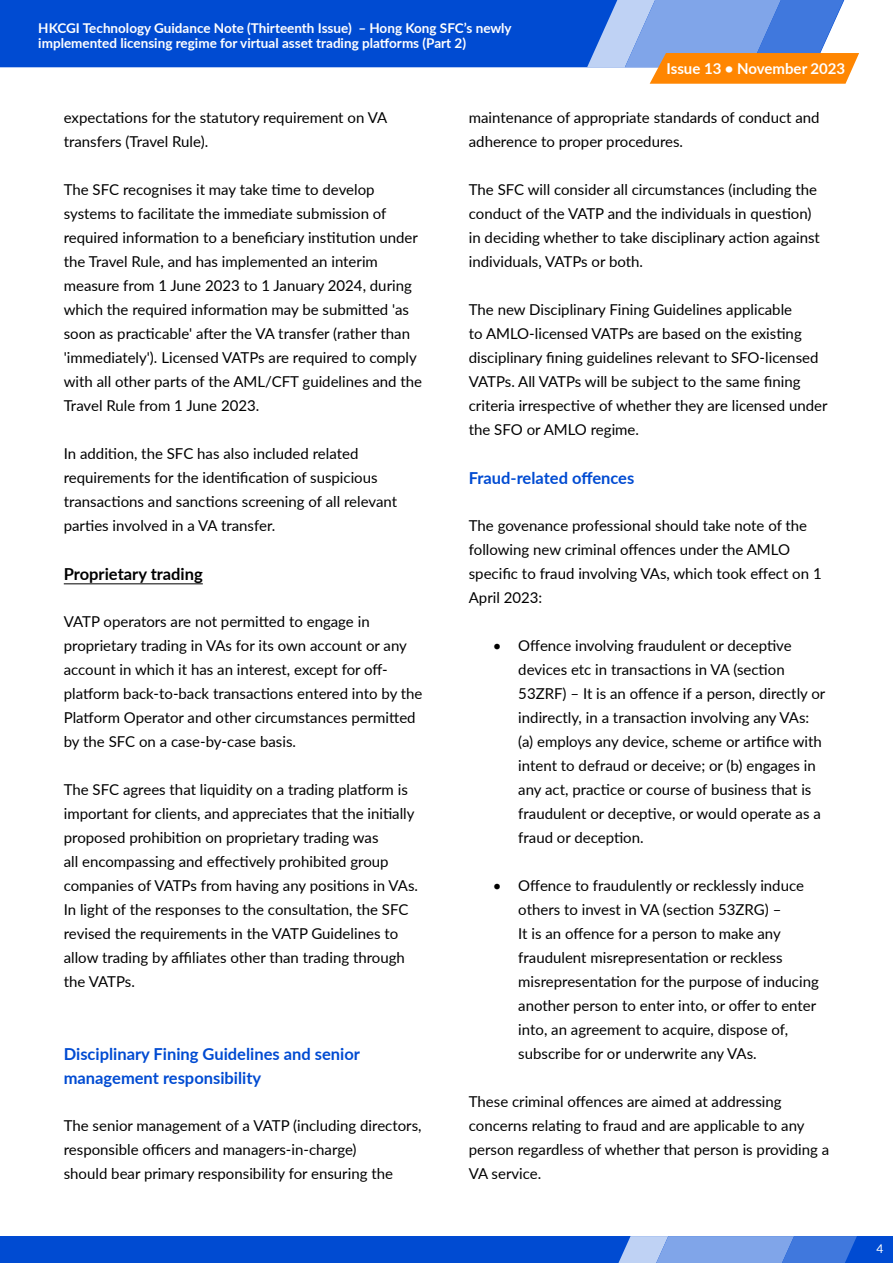
<style>
.page{position:relative;width:893px;height:1263px;background:#fff}
.page>*{position:absolute;margin:0;border:0;box-sizing:border-box;transform-origin:0 0}
.t1{font:700 16.5px/24px "Lato";color:#004bd2}
.t2{font:700 16.5px "Lato";color:#000}
.t3{font:15px/24px "Lato";color:#000}
.t4{font:700 15px "Lato";color:#fff}
.t5{font:700 13.5px/15px "Lato";color:#fff}
.t6{font:12px "Lato";color:#fff}
</style>
<div class="page">
<div style="left:0;top:1236px;width:893px;height:27px;background:#004bd2"></div>
<svg style="left:618px;top:1236px;width:239px;height:27px;background:#719be6"></svg>
<div style="left:0;top:0;width:587px;height:67px;background:#004bd2"></div>
<svg style="left:587px;top:0;width:272px;height:84px;background:#a8a1ad"></svg>
<hr style="left:64px;top:583px;width:139px;height:1px;background:#000">
<p class="t5" style="left:38px;top:20px;width:475px">HKCGI Technology Guidance Note (Thirteenth Issue) – Hong Kong SFC’s newly implemented licensing regime for virtual asset trading platforms (Part 2)</p>
<p class="t4" style="left:666px;top:58px;width:180px">Issue 13 • November 2023</p>
<p class="t3" style="left:64px;top:105px;width:325px">expectations for the statutory requirement on VA transfers (Travel Rule).</p>
<p class="t3" style="left:64px;top:177px;width:360px">The SFC recognises it may take time to develop systems to facilitate the immediate submission of required information to a beneficiary institution under the Travel Rule, and has implemented an interim measure from 1 June 2023 to 1 January 2024, during which the required information may be submitted 'as soon as practicable' after the VA transfer (rather than 'immediately'). Licensed VATPs are required to comply with all other parts of the AML/CFT guidelines and the Travel Rule from 1 June 2023.</p>
<p class="t3" style="left:64px;top:441px;width:335px">In addition, the SFC has also included related requirements for the identification of suspicious transactions and sanctions screening of all relevant parties involved in a VA transfer.</p>
<p class="t2" style="left:64px;top:562px;width:141px">Proprietary trading</p>
<p class="t3" style="left:64px;top:609px;width:360px">VATP operators are not permitted to engage in proprietary trading in VAs for its own account or any account in which it has an interest, except for off&shy;platform back-to-back transactions entered into by the Platform Operator and other circumstances permitted by the SFC on a case-by-case basis.</p>
<p class="t3" style="left:64px;top:777px;width:356px">The SFC agrees that liquidity on a trading platform is important for clients, and appreciates that the initially proposed prohibition on proprietary trading was<br>all encompassing and effectively prohibited group companies of VATPs from having any positions in VAs.<br>In light of the responses to the consultation, the SFC revised the requirements in the VATP Guidelines to allow trading by affiliates other than trading through the VATPs.</p>
<p class="t1" style="left:64px;top:1041px;width:298px">Disciplinary Fining Guidelines and senior management responsibility</p>
<p class="t3" style="left:64px;top:1113px;width:359px">The senior management of a VATP (including directors, responsible officers and managers-in-charge)<br>should bear primary responsibility for ensuring the</p>
<p class="t3" style="left:469px;top:105px;width:352px">maintenance of appropriate standards of conduct and adherence to proper procedures.</p>
<p class="t3" style="left:469px;top:177px;width:353px">The SFC will consider all circumstances (including the conduct of the VATP and the individuals in question) in deciding whether to take disciplinary action against individuals, VATPs or both.</p>
<p class="t3" style="left:469px;top:297px;width:360px">The new Disciplinary Fining Guidelines applicable<br>to AMLO-licensed VATPs are based on the existing disciplinary fining guidelines relevant to SFO-licensed VATPs. All VATPs will be subject to the same fining criteria irrespective of whether they are licensed under the SFO or AMLO regime.</p>
<p class="t1" style="left:469px;top:465px;width:167px">Fraud-related offences</p>
<p class="t3" style="left:469px;top:513px;width:354px">The govenance professional should take note of the following new criminal offences under the AMLO specific to fraud involving VAs, which took effect on 1<br>April 2023:</p>
<p class="t3" style="left:518px;top:633px;width:309px;text-indent:-26px">• Offence involving fraudulent or deceptive devices etc in transactions in VA (section 53ZRF) – It is an offence if a person, directly or indirectly, in a transaction involving any VAs: (a) employs any device, scheme or artifice with intent to defraud or deceive; or (b) engages in any act, practice or course of business that is fraudulent or deceptive, or would operate as a fraud or deception.</p>
<p class="t3" style="left:518px;top:873px;width:302px;text-indent:-26px">• Offence to fraudulently or recklessly induce others to invest in VA (section 53ZRG) –<br>It is an offence for a person to make any fraudulent misrepresentation or reckless misrepresentation for the purpose of inducing another person to enter into, or offer to enter into, an agreement to acquire, dispose of, subscribe for or underwrite any VAs.</p>
<p class="t3" style="left:469px;top:1089px;width:362px">These criminal offences are aimed at addressing concerns relating to fraud and are applicable to any person regardless of whether that person is providing a VA service.</p>
<p class="t6" style="left:876px;top:1240px;width:8px">4</p>
</div>
